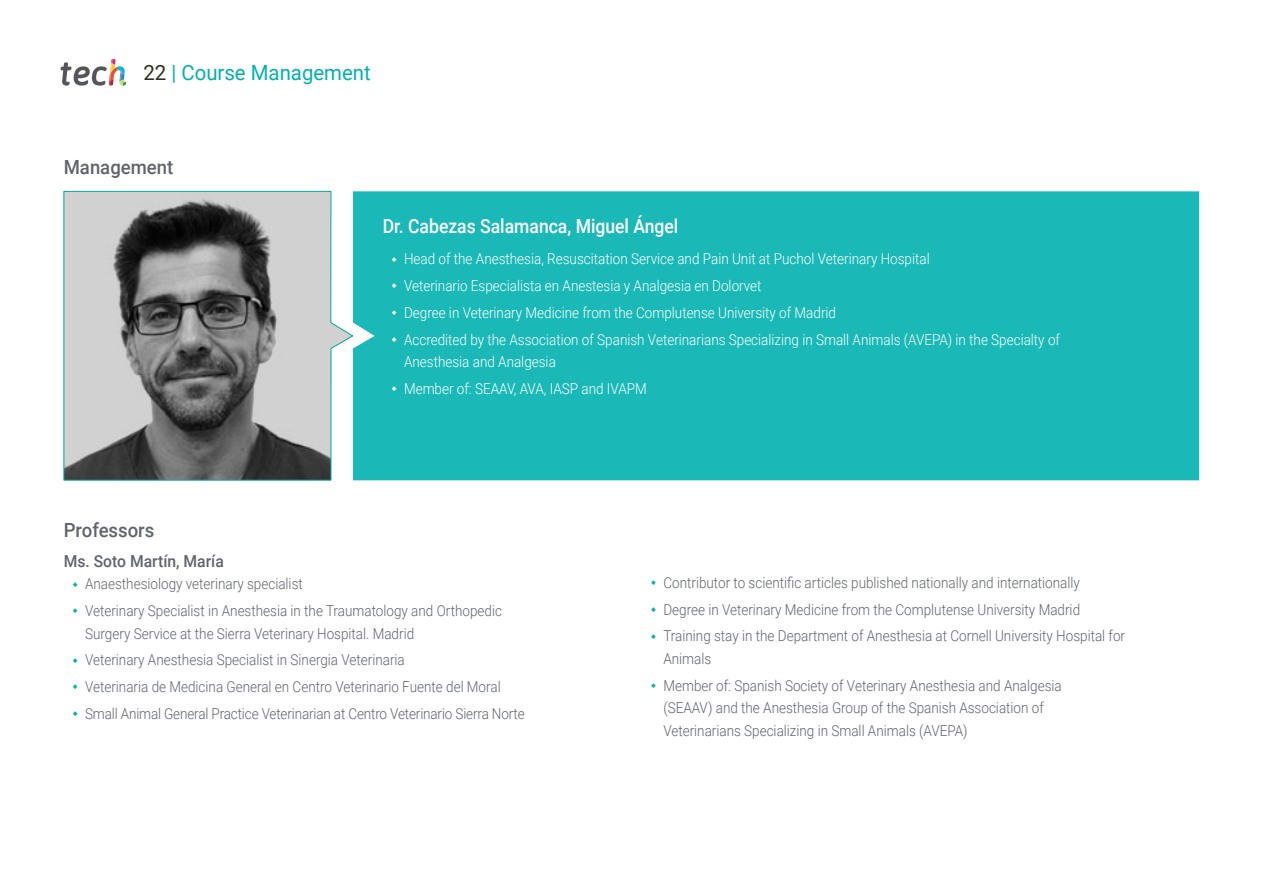
<style>
.page{position:relative;width:1263px;height:893px;background:#fff}
.page>*{position:absolute;margin:0;border:0;box-sizing:border-box;transform-origin:0 0}
.t1{font:21px "Roboto";color:#00b2af}
.t2{font:500 19.5px "Roboto";color:#fff;scale:.9 1}
.t3{font:500 19.5px "Roboto";color:#61646a;scale:.95 1}
.t4{font:500 16.5px "Roboto";color:#61646a;scale:.95 1}
.t5{font:300 15px/26.7px "Roboto";color:#61646a;scale:.9 1}
.t6{font:300 15px/26.7px "Roboto";color:#fff;scale:.9 1}
.s1{color:#312e20}
</style>
<div class="page">
<svg style="left:61px;top:59px;width:65px;height:27px"></svg>
<div style="left:353px;top:191px;width:846px;height:289px;background:#1ab9b7"></div>
<svg style="left:64px;top:191px;width:289px;height:289px"></svg>
<svg style="left:392px;top:257px;width:5px;height:5px"></svg>
<svg style="left:392px;top:283px;width:5px;height:5px"></svg>
<svg style="left:392px;top:310px;width:5px;height:5px"></svg>
<svg style="left:392px;top:337px;width:5px;height:5px"></svg>
<svg style="left:392px;top:386px;width:5px;height:5px"></svg>
<h1 class="t1" style="left:144px;top:57px;width:229px"><span class="s1">22</span> | Course Management</h1>
<h2 class="t3" style="left:64px;top:154px;width:117px">Management</h2>
<h2 class="t2" style="left:383px;top:212px;width:330px">Dr. Cabezas Salamanca, Miguel Ángel</h2>
<p class="t6" style="left:404px;top:245px;width:730px">Head of the Anesthesia, Resuscitation Service and Pain Unit at Puchol Veterinary Hospital<br>Veterinario Especialista en Anestesia y Analgesia en Dolorvet<br>Degree in Veterinary Medicine from the Complutense University of Madrid<br>Accredited by the Association of Spanish Veterinarians Specializing in Small Animals (AVEPA) in the Specialty of</p>
<p class="t6" style="left:404px;top:348px;width:271px">Anesthesia and Analgesia<br>Member of: SEAAV, AVA, IASP and IVAPM</p>
<h2 class="t3" style="left:64px;top:517px;width:97px">Professors</h2>
<p class="t4" style="left:64px;top:549px;width:170px">Ms. Soto Martín, María</p>
<p class="t5" style="left:85px;top:570px;width:465px">Anaesthesiology veterinary specialist<br>Veterinary Specialist in Anesthesia in the Traumatology and Orthopedic</p>
<p class="t5" style="left:85px;top:619px;width:490px">Surgery Service at the Sierra Veterinary Hospital. Madrid<br>Veterinary Anesthesia Specialist in Sinergia Veterinaria<br>Veterinaria de Medicina General en Centro Veterinario Fuente del Moral Small Animal General Practice Veterinarian at Centro Veterinario Sierra Norte</p>
<p class="t5" style="left:663px;top:568px;width:514px">Contributor to scientific articles published nationally and internationally<br>Degree in Veterinary Medicine from the Complutense University Madrid<br>Training stay in the Department of Anesthesia at Cornell University Hospital for</p>
<p class="t5" style="left:663px;top:644px;width:444px">Animals<br>Member of: Spanish Society of Veterinary Anesthesia and Analgesia</p>
<p class="t5" style="left:663px;top:696px;width:424px;line-height:22.5px">(SEAAV) and the Anesthesia Group of the Spanish Association of<br>Veterinarians Specializing in Small Animals (AVEPA)</p>
</div>
